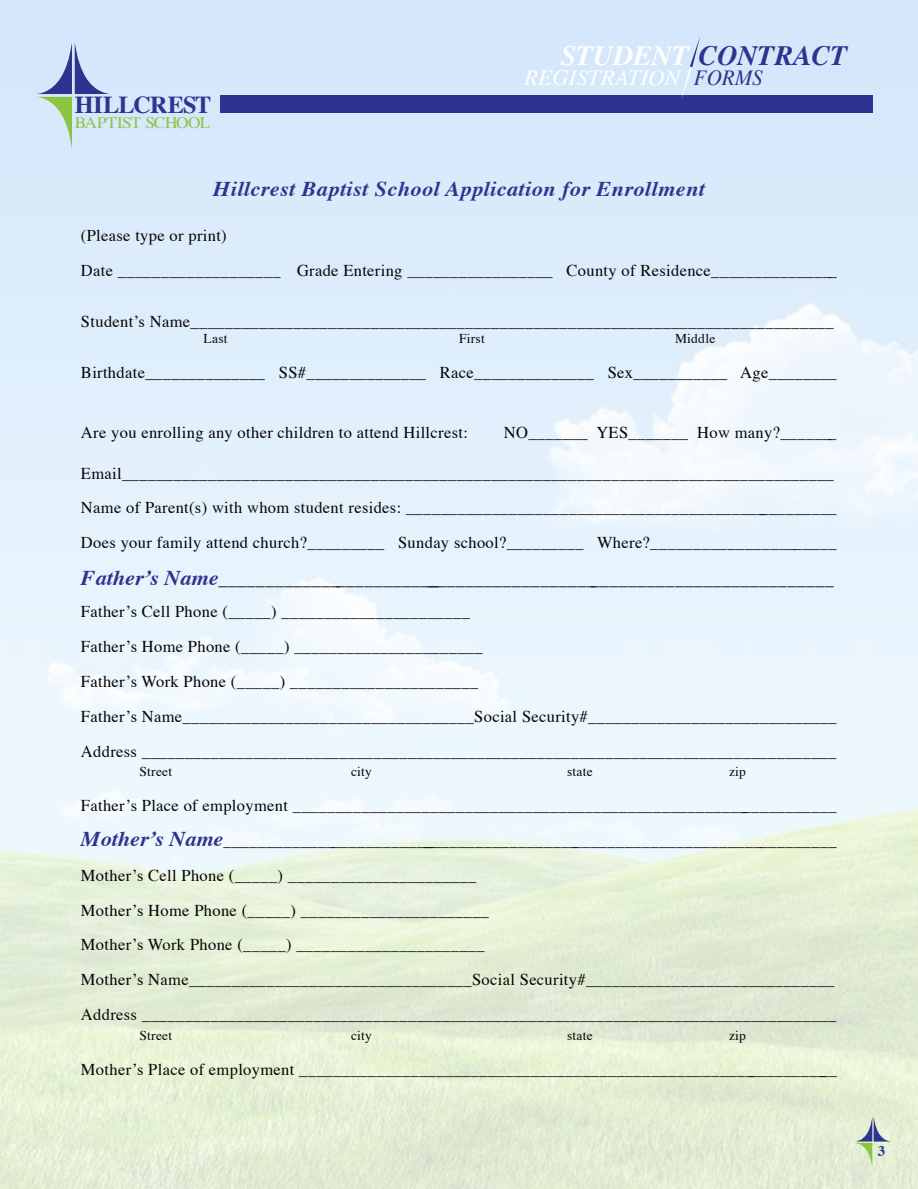
<style>
.page{position:relative;width:918px;height:1189px;background:#fff}
.page>*{position:absolute;margin:0;border:0;box-sizing:border-box;transform-origin:0 0}
.t1{font:italic 700 27.9px "Times";color:#2d3490}
.t2{font:700 24.3px "Times";letter-spacing:-.04em;color:#2d3490}
.t3{font:italic 21.6px "Times";color:#fff;scale:1.06 1}
.t4{font:italic 700 21px "Times";letter-spacing:.02em;color:#2d3490;scale:1.05 1}
.t5{font:18px "Times";color:#050504}
.t6{font:16.5px/34.8px "Times";letter-spacing:.02em;color:#050504}
.t7{font:15.9px "Times";letter-spacing:-.04em;color:#8ac541;scale:1.09 1}
.t8{font:700 14.7px "Times";color:#2d378f}
.t9{font:13.5px "Times";letter-spacing:.02em;color:#050504}
.s1{color:#fff}
.s2{color:#2d3490}
.s3{font-weight:700;font-style:italic;font-size:21px;color:#2d3490}
</style>
<div class="page">
<img style="left:0;top:1px;width:918px;height:1187px">
<div style="left:221px;top:96px;width:652px;height:17px;background:#2d3490"></div>
<svg style="left:36px;top:41px;width:75px;height:108px;background:#bdd0e3"></svg>
<svg style="left:681px;top:36px;width:19px;height:63px"></svg>
<svg style="left:855px;top:1115px;width:36px;height:52px;background:#c9d5c4"></svg>
<h2 class="t2" style="left:75px;top:81px;width:138px">HILLCREST</h2>
<p class="t7" style="left:75px;top:108px;width:126px">BAPTIST SCHOOL</p>
<h1 class="t1" style="left:561px;top:30px;width:288px"><span class="s1">STUDENT</span> CONTRACT</h1>
<h3 class="t3" style="left:524px;top:58px;width:227px">REGISTRATION <span class="s2">FORMS</span></h3>
<p class="t4" style="left:213px;top:169px;width:470px">Hillcrest Baptist School Application for Enrollment</p>
<p class="t6" style="left:81px;top:216px;width:757px">(Please type or print)<br>Date ___________________ Grade Entering _________________ County of Residence_______________</p>
<p class="t6" style="left:81px;top:302px;width:754px">Student’s Name___________________________________________________________________________</p>
<p class="t9" style="left:204px;top:325px;width:26px">Last</p>
<p class="t9" style="left:459px;top:325px;width:27px">First</p>
<p class="t9" style="left:675px;top:325px;width:42px">Middle</p>
<p class="t6" style="left:81px;top:353px;width:757px">Birthdate______________ SS#______________ Race______________ Sex___________ Age________</p>
<p class="t6" style="left:81px;top:413px;width:388px">Are you enrolling any other children to attend Hillcrest:</p>
<p class="t6" style="left:504px;top:413px;width:334px">NO_______ YES_______ How many?_______</p>
<p class="t6" style="left:81px;top:454px;width:757px">Email___________________________________________________________________________________<br>Name of Parent(s) with whom student resides: ___________________________________________________<br>Does your family attend church?_________ Sunday school?_________ Where?______________________</p>
<p class="t5" style="left:81px;top:562px;width:754px"><span class="s3">Father’s Name</span>___________________________________________________________________</p>
<p class="t5" style="left:430px;top:562px;width:10px">_</p>
<p class="t6" style="left:81px;top:592px;width:757px">Father’s Cell Phone (_____) ______________________<br>Father’s Home Phone (_____) ______________________<br>Father’s Work Phone (_____) ______________________<br>Father’s Name__________________________________Social Security#_____________________________ Address _________________________________________________________________________________</p>
<p class="t9" style="left:139px;top:759px;width:34px">Street</p>
<p class="t9" style="left:351px;top:759px;width:23px">city</p>
<p class="t9" style="left:567px;top:759px;width:27px">state</p>
<p class="t9" style="left:729px;top:759px;width:19px">zip</p>
<p class="t6" style="left:81px;top:786px;width:757px">Father’s Place of employment ________________________________________________________________<br><span class="s3">Mother’s Name</span>_________________________________________________________________________</p>
<p class="t6" style="left:81px;top:821px;width:757px;text-indent:345px">_<br>Mother’s Cell Phone (_____) ______________________<br>Mother’s Home Phone (_____) ______________________<br>Mother’s Work Phone (_____) ______________________<br>Mother’s Name_________________________________Social Security#_____________________________ Address _________________________________________________________________________________</p>
<p class="t9" style="left:139px;top:1022px;width:34px">Street</p>
<p class="t9" style="left:351px;top:1022px;width:23px">city</p>
<p class="t9" style="left:567px;top:1022px;width:27px">state</p>
<p class="t9" style="left:729px;top:1022px;width:19px">zip</p>
<p class="t6" style="left:81px;top:1050px;width:758px">Mother’s Place of employment ________________________________________________________________</p>
<p class="t8" style="left:878px;top:1136px;width:9px">3</p>
</div>
